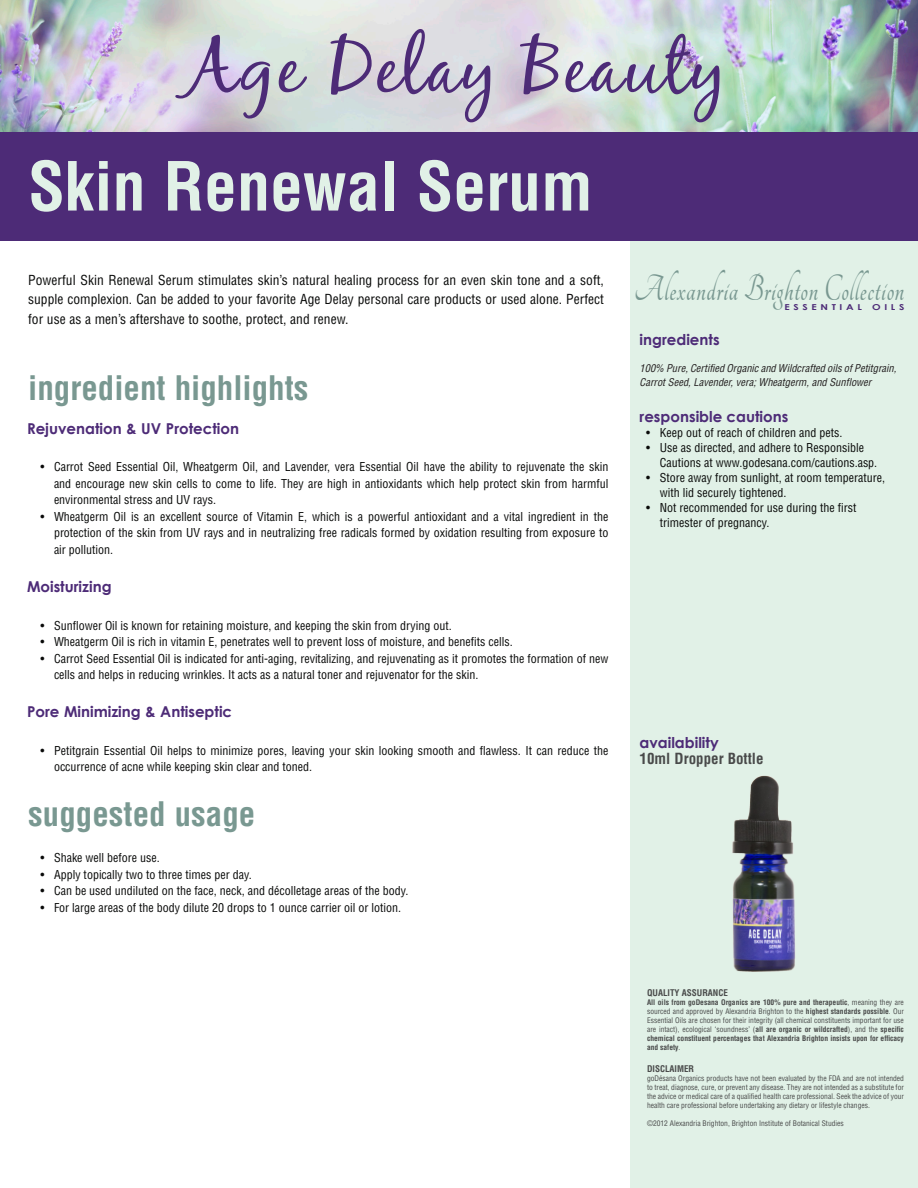
<style>
.page{position:relative;width:918px;height:1188px;background:#fff}
.page>*{position:absolute;margin:0;border:0;box-sizing:border-box;transform-origin:0 0}
.t1{font:75px "Black Jack";letter-spacing:.035em;color:#4d2b77}
.t2{font:700 condensed 66px "Helvetica";color:#e1f1e7}
.t3{font:700 40.05px "Tangerine";letter-spacing:.03em;color:#799891;scale:.71 1}
.t4{font:700 condensed 33px "Helvetica";color:#799891}
.Text_02{font:700 15px "Century Gothic";color:#4d2b77}
.t5{font:700 condensed 15px/16.2px "Helvetica";color:#494a4a}
.t6{font:condensed 13.5px/19.5px "Helvetica";color:#090a09;text-align:justify}
.t7{font:condensed 12px/16.5px "Helvetica";color:#090a09}
.Text_02-2{font:italic condensed 10.5px/13.5px "Helvetica";color:#231f20}
.t8{font:700 condensed 9px "Helvetica";color:#494a4a}
.t9{font:700 8.1px "Century Gothic";letter-spacing:.36em;color:#4d2b77;scale:1.25 1}
.t10{font:700 condensed 7.5px/9px "Helvetica";color:#494a4a;text-align:justify}
.t11{font:condensed 7.5px/9px "Helvetica";color:#494a4a;text-align:justify}
.s1{font-family:"Century Gothic";font-stretch:normal;color:#4d2b77}
.s2{font-weight:400}
</style>
<div class="page">
<img style="left:0;top:0;width:918px;height:132px">
<div style="left:630px;top:161px;width:288px;height:1027px;background:#e1f1e7"></div>
<div style="left:0;top:132px;width:918px;height:108px;background:#4d2b77"></div>
<img style="left:732px;top:775px;width:63px;height:197px">
<p class="t1" style="left:184px;top:22px;width:544px">Age Delay Beauty</p>
<p class="t2" style="left:28px;top:145px;width:566px">Skin Renewal Serum</p>
<p class="t6" style="left:28px;top:270px;width:577px">Powerful Skin Renewal Serum stimulates skin’s natural healing process for an even skin tone and a soft, supple complexion. Can be added to your favorite Age Delay personal care products or used alone. Perfect for use as a men’s aftershave to soothe, protect, and renew.</p>
<p class="t4" style="left:28px;top:367px;width:282px">ingredient highlights</p>
<p class="Text_02" style="left:27px;top:417px;width:214px">Rejuvenation &amp; UV Protection</p>
<p class="t7" style="left:54px;top:459px;width:556px;text-align:justify;text-indent:-14px">• Carrot Seed Essential Oil, Wheatgerm Oil, and Lavender, vera Essential Oil have the ability to rejuvenate the skin and encourage new skin cells to come to life. They are high in antioxidants which help protect skin from harmful environmental stress and UV rays.</p>
<p class="t7" style="left:54px;top:508px;width:556px;text-align:justify;text-indent:-14px">• Wheatgerm Oil is an excellent source of Vitamin E, which is a powerful antioxidant and a vital ingredient in the protection of the skin from UV rays and in neutralizing free radicals formed by oxidation resulting from exposure to air pollution.</p>
<p class="Text_02" style="left:27px;top:575px;width:86px">Moisturizing</p>
<p class="t7" style="left:40px;top:617px;width:413px">• Sunflower Oil is known for retaining moisture, and keeping the skin from drying out.</p>
<p class="t7" style="left:40px;top:633px;width:474px">• Wheatgerm Oil is rich in vitamin E, penetrates well to prevent loss of moisture, and benefits cells.</p>
<p class="t7" style="left:54px;top:650px;width:556px;text-indent:-14px">• Carrot Seed Essential Oil is indicated for anti-aging, revitalizing, and rejuvenating as it promotes the formation of new cells and helps in reducing wrinkles. It acts as a natural toner and rejuvenator for the skin.</p>
<p class="Text_02" style="left:27px;top:700px;width:207px">Pore Minimizing &amp; Antiseptic</p>
<p class="t7" style="left:54px;top:742px;width:556px;text-indent:-14px">• Petitgrain Essential Oil helps to minimize pores, leaving your skin looking smooth and flawless. It can reduce the occurrence of acne while keeping skin clear and toned.</p>
<p class="t4" style="left:28px;top:793px;width:229px">suggested usage</p>
<p class="t7" style="left:40px;top:849px;width:121px">• Shake well before use.</p>
<p class="t7" style="left:40px;top:866px;width:213px">• Apply topically two to three times per day.</p>
<p class="t7" style="left:40px;top:882px;width:370px">• Can be used undiluted on the face, neck, and décolletage areas of the body.</p>
<p class="t7" style="left:40px;top:899px;width:362px">• For large areas of the body dilute 20 drops to 1 ounce carrier oil or lotion.</p>
<p class="t3" style="left:635px;top:270px;width:381px">Alexandria Brighton Collection</p>
<p class="t9" style="left:785px;top:301px;width:63px">ESSENTIAL</p>
<p class="t9" style="left:872px;top:301px;width:27px">OILS</p>
<p class="Text_02" style="left:640px;top:328px;width:82px">ingredients</p>
<p class="Text_02-2" style="left:640px;top:362px;width:258px">100% Pure, Certified Organic and Wildcrafted oils of Petitgrain,<br>Carrot Seed, Lavender, vera; Wheatgerm, and Sunflower</p>
<p class="Text_02" style="left:640px;top:405px;width:150px">responsible cautions</p>
<p class="t7" style="left:646px;top:424px;width:198px">• Keep out of reach of children and pets.</p>
<p class="t7" style="left:660px;top:440px;width:219px;line-height:15px;text-indent:-14px">• Use as directed, and adhere to Responsible<br>Cautions at www.godesana.com/cautions.asp.</p>
<p class="t7" style="left:660px;top:470px;width:227px;line-height:15px;text-indent:-14px">• Store away from sunlight, at room temperature, with lid securely tightened.</p>
<p class="t7" style="left:660px;top:500px;width:198px;line-height:15px;text-indent:-14px">• Not recommended for use during the first trimester of pregnancy.</p>
<p class="t5" style="left:640px;top:734px;width:126px"><span class="s1">availability<br></span>10ml Dropper Bottle</p>
<p class="t8" style="left:647px;top:987px;width:82px">QUALITY ASSURANCE</p>
<p class="t10" style="left:647px;top:998px;width:258px">All oils from goDesana Organics are 100% pure and therapeutic<span class="s2">, meaning they are sourced and approved by Alexandria Brighton to the</span> highest standards possible<span class="s2">. Our Essential Oils are chosen for their integrity (all chemical constituents important for use are intact), ecological ‘soundness’ (</span>all are organic or wildcrafted<span class="s2">), and the</span> specific chemical constituent percentages that Alexandria Brighton insists upon for efficacy and safety<span class="s2">.</span></p>
<p class="t8" style="left:647px;top:1063px;width:49px">DISCLAIMER</p>
<p class="t11" style="left:647px;top:1073px;width:258px">goDésana Organics products have not been evaluated by the FDA and are not intended to treat, diagnose, cure, or prevent any disease. They are not intended as a substitute for the advice or medical care of a qualified health care professional. Seek the advice of your health care professional before undertaking any dietary or lifestyle changes.</p>
<p class="t11" style="left:647px;top:1118px;width:198px">©2012 Alexandria Brighton, Brighton Institute of Botanical Studies</p>
</div>
